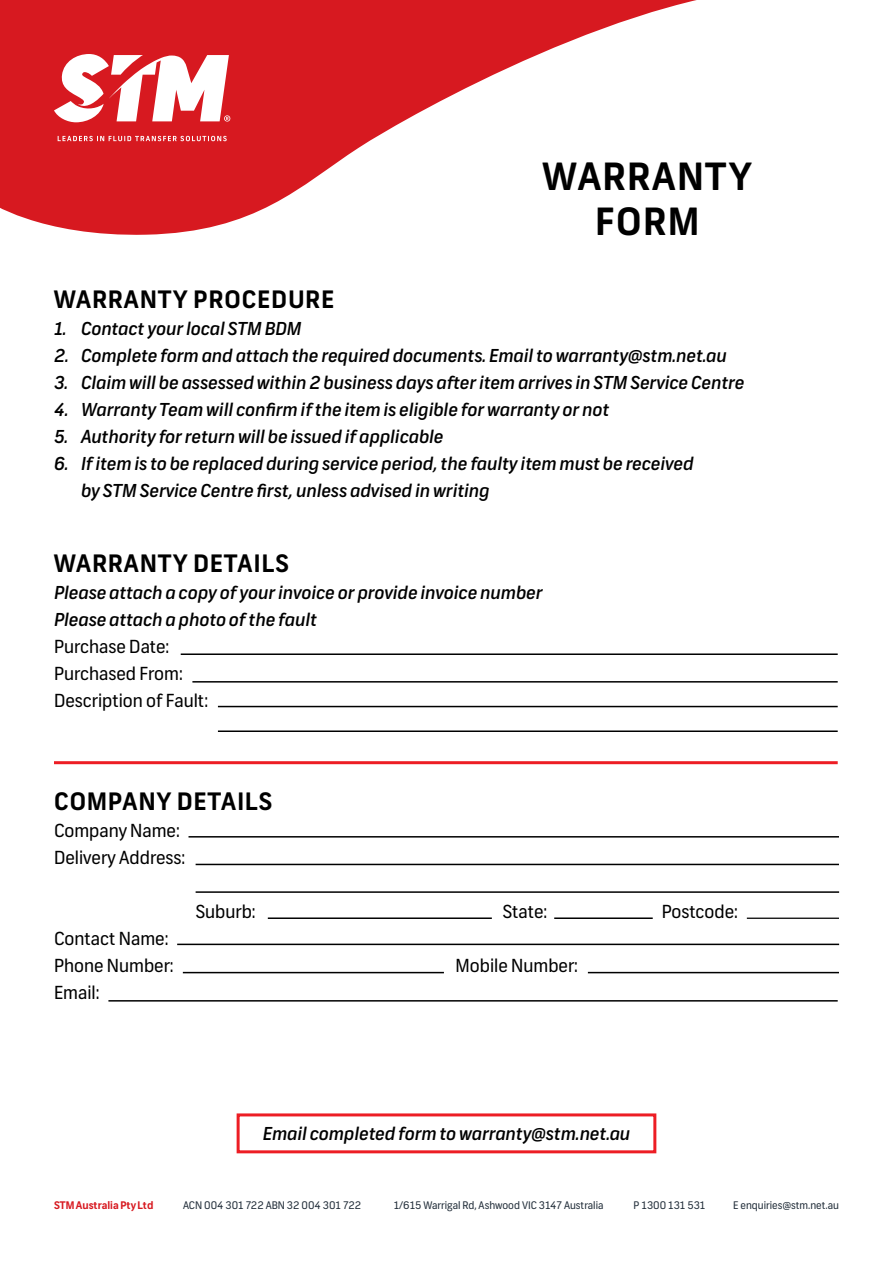
<style>
.page{position:relative;width:893px;height:1263px;background:#fff}
.page>*{position:absolute;margin:0;border:0;box-sizing:border-box;transform-origin:0 0}
.t1{font:700 37.5px/45px "Frank";letter-spacing:.05em;color:#000;text-align:center}
.t2{font:700 24px "Frank";letter-spacing:.05em;color:#000}
.t3{font:italic 500 18px/27px "Frank";color:#000}
.t4{font:18px/27px "Frank";color:#000}
.t5{font:10.5px "Frank";color:#222e3a}
.t6{font:700 10.5px "Frank";color:#d71920}
</style>
<div class="page">
<svg style="left:0;top:0;width:697px;height:235px;fill:#d71920"></svg>
<svg style="left:54px;top:54px;width:176px;height:68px"></svg>
<svg style="left:58px;top:136px;width:169px;height:5px"></svg>
<hr style="left:189px;top:836px;width:650px;height:1px;background:#000">
<hr style="left:196px;top:864px;width:643px;height:1px;background:#000">
<hr style="left:196px;top:891px;width:643px;height:2px;background:#000">
<hr style="left:268px;top:917px;width:224px;height:2px;background:#000">
<hr style="left:177px;top:944px;width:662px;height:1px;background:#000">
<hr style="left:183px;top:972px;width:261px;height:1px;background:#000">
<hr style="left:108px;top:1000px;width:730px;height:1px;background:#000">
<hr style="left:181px;top:653px;width:657px;height:2px;background:#000">
<hr style="left:192px;top:681px;width:646px;height:1px;background:#000">
<hr style="left:218px;top:706px;width:620px;height:1px;background:#000">
<hr style="left:218px;top:730px;width:620px;height:2px;background:#000">
<hr style="left:588px;top:972px;width:251px;height:1px;background:#000">
<hr style="left:554px;top:917px;width:99px;height:2px;background:#000">
<hr style="left:747px;top:917px;width:92px;height:2px;background:#000">
<div style="left:237px;top:1113px;width:419px;height:40px;border:3px solid #ed1d24"></div>
<hr style="left:54px;top:761px;width:784px;height:3px;background:#ed1d24">
<h1 class="t1" style="left:543px;top:156px;width:210px">WARRANTY<br>FORM</h1>
<h2 class="t2" style="left:54px;top:285px;width:282px">WARRANTY PROCEDURE</h2>
<p class="t3" style="left:54px;top:316px;width:249px">1. Contact your local STM BDM</p>
<p class="t3" style="left:54px;top:343px;width:674px">2. Complete form and attach the required documents. Email to warranty@stm.net.au</p>
<p class="t3" style="left:54px;top:370px;width:692px">3. Claim will be assessed within 2 business days after item arrives in STM Service Centre</p>
<p class="t3" style="left:54px;top:397px;width:557px">4. Warranty Team will confirm if the item is eligible for warranty or not</p>
<p class="t3" style="left:54px;top:424px;width:391px">5. Authority for return will be issued if applicable</p>
<p class="t3" style="left:81px;top:451px;width:614px;text-indent:-27px">6. If item is to be replaced during service period, the faulty item must be received by STM Service Centre first, unless advised in writing</p>
<h2 class="t2" style="left:54px;top:548px;width:236px">WARRANTY DETAILS</h2>
<p class="t3" style="left:54px;top:579px;width:490px">Please attach a copy of your invoice or provide invoice number<br>Please attach a photo of the fault</p>
<p class="t4" style="left:54px;top:633px;width:156px">Purchase Date:<br>Purchased From:<br>Description of Fault:</p>
<h2 class="t2" style="left:54px;top:786px;width:220px">COMPANY DETAILS</h2>
<p class="t4" style="left:54px;top:817px;width:133px">Company Name:<br>Delivery Address:</p>
<p class="t4" style="left:196px;top:898px;width:62px">Suburb:</p>
<p class="t4" style="left:503px;top:898px;width:46px">State:</p>
<p class="t4" style="left:662px;top:898px;width:78px">Postcode:</p>
<p class="t4" style="left:54px;top:925px;width:121px">Contact Name:<br>Phone Number:</p>
<p class="t4" style="left:456px;top:952px;width:124px">Mobile Number:</p>
<p class="t4" style="left:54px;top:979px;width:47px">Email:</p>
<p class="t3" style="left:263px;top:1121px;width:369px">Email completed form to warranty@stm.net.au</p>
<p class="t6" style="left:54px;top:1199px;width:101px">STM Australia Pty Ltd</p>
<p class="t5" style="left:183px;top:1199px;width:180px">ACN 004 301 722 ABN 32 004 301 722</p>
<p class="t5" style="left:394px;top:1199px;width:211px">1/615 Warrigal Rd, Ashwood VIC 3147 Australia</p>
<p class="t5" style="left:634px;top:1199px;width:73px">P 1300 131 531</p>
<p class="t5" style="left:733px;top:1199px;width:107px">E enquiries@stm.net.au</p>
</div>
